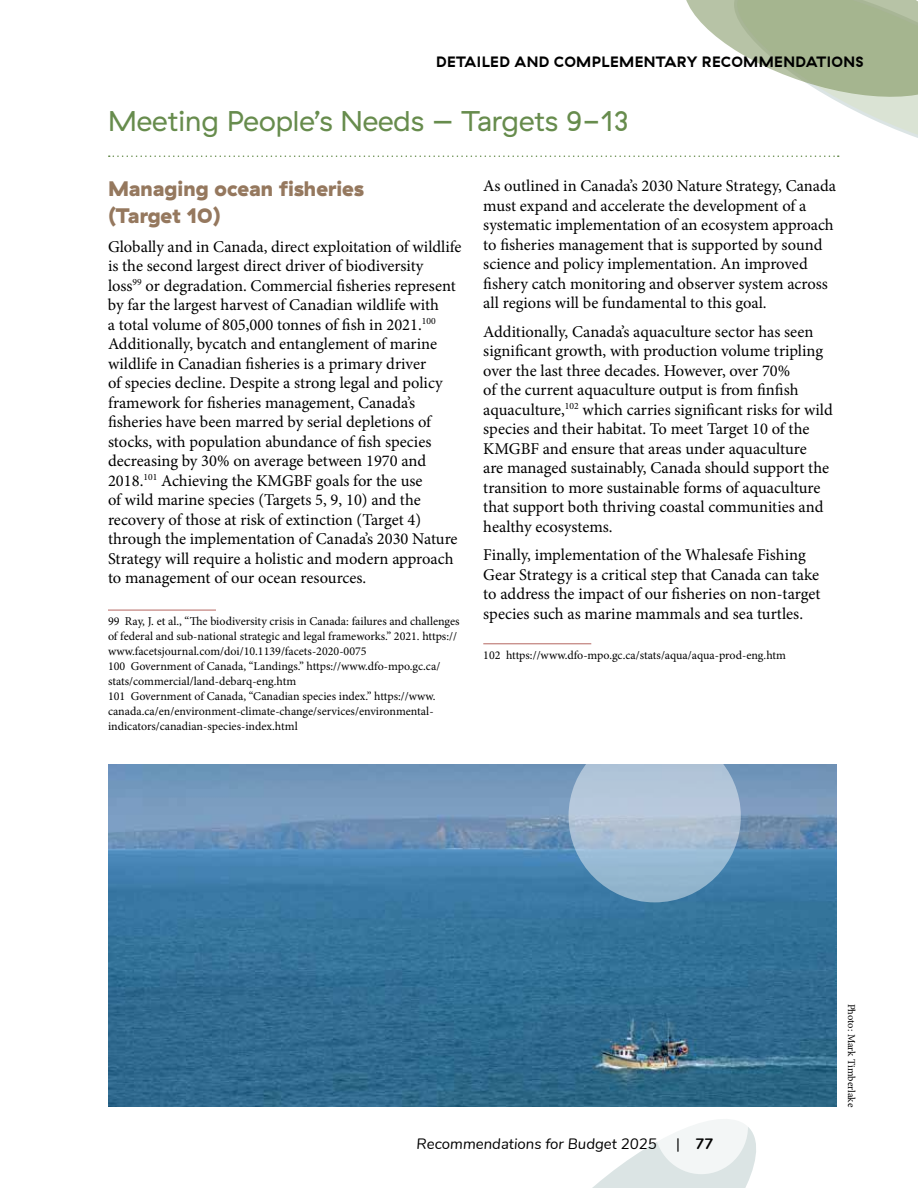
<style>
.page{position:relative;width:918px;height:1188px;background:#fff}
.page>*{position:absolute;margin:0;border:0;box-sizing:border-box;transform-origin:0 0}
.t1{font:28.5px "GT Haptik";color:#678c4d}
.t2{font:900 21px/27.2px "GT Haptik";color:#95785e}
.t3{font:16.5px/19.5px "Minion Pro";color:#000}
.t4{font:700 15px "GT Haptik";letter-spacing:.03em;color:#000}
.t5{font:italic 15px "Nunito";color:#000}
.t6{font:700 15px "Nunito";color:#000}
.t7{font:12px/15px "Minion Pro";color:#000}
.t8{font:10.5px "Minion Pro";letter-spacing:-.005em;color:#000}
.s1{font-weight:400}
</style>
<div class="page">
<svg style="left:592px;top:1127px;width:164px;height:61px"></svg>
<div style="left:655px;top:1079px;width:93px;height:95px;background:#f3f6f6;border-radius:50%"></div>
<hr style="left:108px;top:610px;width:108px;height:1px;background:#b56761">
<hr style="left:483px;top:643px;width:108px;height:1px;background:#b56761">
<svg style="left:109px;top:0;width:809px;height:157px"></svg>
<img style="left:108px;top:765px;width:729px;height:342px">
<svg style="left:569px;top:730px;width:172px;height:172px;fill:#b0c3d8"></svg>
<p class="t4" style="left:436px;top:53px;width:429px">DETAILED AND COMPLEMENTARY RECOMMENDATIONS</p>
<h1 class="t1" style="left:108px;top:104px;width:522px">Meeting People’s Needs – Targets 9-13</h1>
<p class="t2" style="left:108px;top:175px;width:258px">Managing ocean fisheries (Target 10)</p>
<p class="t3" style="left:108px;top:237px;width:355px">Globally and in Canada, direct exploitation of wildlife is the second largest direct driver of biodiversity<br>loss<sup>99</sup> or degradation. Commercial fisheries represent by far the largest harvest of Canadian wildlife with<br>a total volume of 805,000 tonnes of fish in 2021.<sup>100<br></sup>Additionally, bycatch and entanglement of marine wildlife in Canadian fisheries is a primary driver<br>of species decline. Despite a strong legal and policy framework for fisheries management, Canada’s fisheries have been marred by serial depletions of stocks, with population abundance of fish species decreasing by 30% on average between 1970 and 2018.<sup>101</sup> Achieving the KMGBF goals for the use<br>of wild marine species (Targets 5, 9, 10) and the recovery of those at risk of extinction (Target 4) through the implementation of Canada’s 2030 Nature Strategy will require a holistic and modern approach to management of our ocean resources.</p>
<p class="t7" style="left:108px;top:614px;width:353px">99 Ray, J. et al., “The biodiversity crisis in Canada: failures and challenges of federal and sub-national strategic and legal frameworks.” 2021. https:// www.facetsjournal.com/doi/10.1139/facets-2020-0075<br>100 Government of Canada, “Landings.” https://www.dfo-mpo.gc.ca/ stats/commercial/land-debarq-eng.htm<br>101 Government of Canada, “Canadian species index.” https://www. canada.ca/en/environment-climate-change/services/environmental&shy;indicators/canadian-species-index.html</p>
<p class="t3" style="left:483px;top:176px;width:354px">As outlined in Canada’s 2030 Nature Strategy, Canada must expand and accelerate the development of a systematic implementation of an ecosystem approach to fisheries management that is supported by sound science and policy implementation. An improved fishery catch monitoring and observer system across all regions will be fundamental to this goal.</p>
<p class="t3" style="left:483px;top:322px;width:351px">Additionally, Canada’s aquaculture sector has seen significant growth, with production volume tripling over the last three decades. However, over 70%<br>of the current aquaculture output is from finfish aquaculture,<sup>102</sup> which carries significant risks for wild species and their habitat. To meet Target 10 of the KMGBF and ensure that areas under aquaculture<br>are managed sustainably, Canada should support the transition to more sustainable forms of aquaculture that support both thriving coastal communities and healthy ecosystems.</p>
<p class="t3" style="left:483px;top:545px;width:339px">Finally, implementation of the Whalesafe Fishing Gear Strategy is a critical step that Canada can take to address the impact of our fisheries on non-target species such as marine mammals and sea turtles.</p>
<p class="t7" style="left:483px;top:648px;width:304px">102 https://www.dfo-mpo.gc.ca/stats/aqua/aqua-prod-eng.htm</p>
<p class="t5" style="left:417px;top:1134px;width:242px">Recommendations for Budget 2025</p>
<p class="t6" style="left:676px;top:1134px;width:39px"><span class="s1">|</span> 77</p>
<p class="t8" style="left:859px;top:1004px;width:105px;rotate:90deg">Photo: Mark Timberlake</p>
</div>
